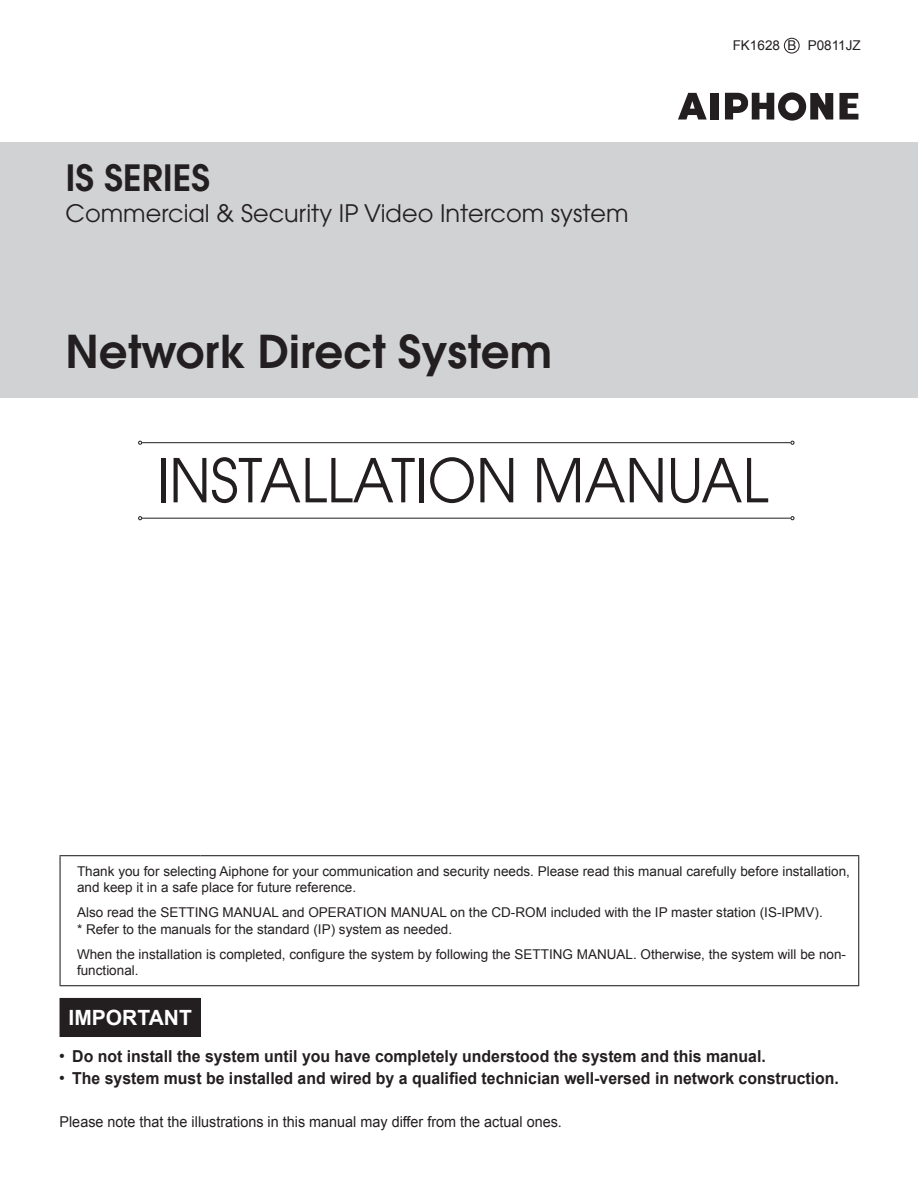
<style>
.page{position:relative;width:918px;height:1188px;background:#fff}
.page>*{position:absolute;margin:0;border:0;box-sizing:border-box;transform-origin:0 0}
.t1{font:60px "Avant Garde";color:#231f20;scale:.93 1}
.t2{font:600 45px "Avant Garde";color:#231f20}
.t3{font:600 36px "Avant Garde";color:#231f20}
.t4{font:24px "Avant Garde";color:#231f20}
.t5{font:700 21px "Arial";color:#fff}
.t6{font:700 16.5px "Arial";color:#231f20;scale:.96 1}
.t7{font:15px "Arial";color:#231f20;scale:.96 1}
.t8{font:13.5px/16.5px "Arial";color:#231f20}
.s1{font-size:15px}
</style>
<div class="page">
<div style="left:60px;top:998px;width:140px;height:38px;background:#231f20"></div>
<hr style="left:60px;top:855px;width:140px;height:1px;background:#231f20">
<hr style="left:60px;top:856px;width:1px;height:129px;background:#231f20">
<hr style="left:200px;top:855px;width:659px;height:1px;background:#231f20">
<hr style="left:858px;top:856px;width:1px;height:129px;background:#231f20">
<hr style="left:60px;top:985px;width:799px;height:1px;background:#231f20">
<hr style="left:60px;top:1036px;width:140px;height:1px;background:#231f20">
<svg style="left:678px;top:93px;width:29px;height:27px"></svg>
<div style="left:710px;top:93px;width:8px;height:27px;background:#231f20"></div>
<svg style="left:725px;top:92px;width:108px;height:29px"></svg>
<svg style="left:839px;top:93px;width:19px;height:27px"></svg>
<div style="left:0;top:142px;width:918px;height:256px;background:#d1d2d4"></div>
<hr style="left:142px;top:442px;width:649px;height:1px;background:#231f20">
<svg style="left:138px;top:441px;width:4px;height:4px"></svg>
<hr style="left:142px;top:518px;width:649px;height:1px;background:#231f20">
<svg style="left:138px;top:516px;width:4px;height:4px"></svg>
<div style="left:784px;top:38px;width:16px;height:15px;border:1px solid #231f20;border-radius:50%"></div>
<h3 class="t3" style="left:66px;top:164px;width:146px">IS SERIES</h3>
<h3 class="t4" style="left:66px;top:205px;width:565px">Commercial &amp; Security IP Video Intercom system</h3>
<h2 class="t2" style="left:66px;top:334px;width:488px">Network Direct System</h2>
<p class="t8" style="left:733px;top:37px;width:130px">FK1628 B P0811JZ</p>
<h1 class="t1" style="left:157px;top:458px;width:659px">INSTALLATION MANUAL</h1>
<p class="t8" style="left:77px;top:863px;width:774px">Thank you for selecting Aiphone for your communication and security needs. Please read this manual carefully before installation, and keep it in a safe place for future reference.</p>
<p class="t8" style="left:77px;top:904px;width:747px">Also read the SETTING MANUAL and OPERATION MANUAL on the CD-ROM included with the IP master station (IS-IPMV). * Refer to the manuals for the standard (IP) system as needed.</p>
<p class="t8" style="left:77px;top:946px;width:771px">When the installation is completed, configure the system by following the SETTING MANUAL. Otherwise, the system will be non&shy;functional.</p>
<h3 class="t5" style="left:69px;top:1006px;width:125px">IMPORTANT</h3>
<p class="t6" style="left:60px;top:1047px;width:737px"><span class="s1">•</span> Do not install the system until you have completely understood the system and this manual.</p>
<p class="t6" style="left:60px;top:1069px;width:813px"><span class="s1">•</span> The system must be installed and wired by a qualified technician well-versed in network construction.</p>
<p class="t7" style="left:60px;top:1113px;width:525px">Please note that the illustrations in this manual may differ from the actual ones.</p>
</div>
